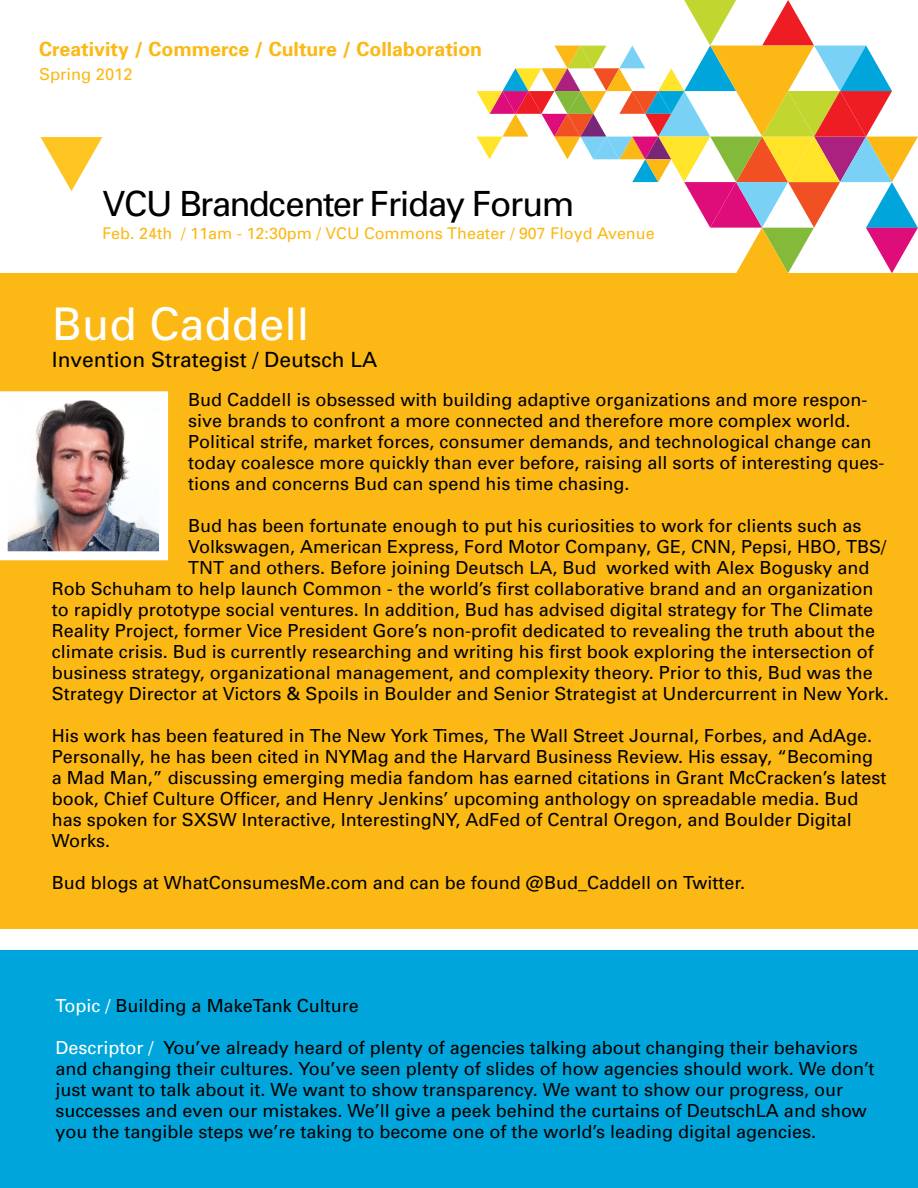
<style>
.page{position:relative;width:918px;height:1188px;background:#fff}
.page>*{position:absolute;margin:0;border:0;box-sizing:border-box;transform-origin:0 0}
.t1{font:45px "Univers";color:#fff}
.t2{font:34.8px "Univers";letter-spacing:-.04em;color:#000}
.t3{font:21px "Univers";color:#000}
.t4{font:700 19.5px "Univers";color:#fcb814}
.t5{font:18px/21px "Univers";color:#000}
.t6{font:16.5px "Univers";color:#fcb814}
.t7{font:16.2px "Univers";color:#fcb814}
.s1{color:#fff}
</style>
<div class="page">
<svg style="left:477px;top:0;width:441px;height:273px"></svg>
<svg style="left:41px;top:137px;width:61px;height:54px"></svg>
<div style="left:0;top:273px;width:918px;height:656px;background:#fcb814"></div>
<div style="left:0;top:950px;width:918px;height:238px;background:#00a6db"></div>
<img style="left:0;top:391px;width:168px;height:169px">
<p class="t4" style="left:39px;top:37px;width:445px">Creativity / Commerce / Culture / Collaboration</p>
<p class="t6" style="left:39px;top:64px;width:95px">Spring 2012</p>
<p class="t2" style="left:102px;top:182px;width:474px">VCU Brandcenter Friday Forum</p>
<p class="t7" style="left:102px;top:223px;width:554px">Feb. 24th / 11am - 12:30pm / VCU Commons Theater / 907 Floyd Avenue</p>
<p class="t1" style="left:52px;top:296px;width:259px">Bud Caddell</p>
<p class="t3" style="left:52px;top:347px;width:327px">Invention Strategist / Deutsch LA</p>
<p class="t5" style="left:188px;top:389px;width:698px">Bud Caddell is obsessed with building adaptive organizations and more respon&shy;sive brands to confront a more connected and therefore more complex world.<br>Political strife, market forces, consumer demands, and technological change can today coalesce more quickly than ever before, raising all sorts of interesting ques&shy;tions and concerns Bud can spend his time chasing.</p>
<p class="t5" style="left:188px;top:515px;width:675px">Bud has been fortunate enough to put his curiosities to work for clients such as</p>
<p class="t5" style="left:188px;top:536px;width:699px">Volkswagen, American Express, Ford Motor Company, GE, CNN, Pepsi, HBO, TBS/</p>
<p class="t5" style="left:188px;top:557px;width:683px">TNT and others. Before joining Deutsch LA, Bud worked with Alex Bogusky and</p>
<p class="t5" style="left:52px;top:578px;width:823px">Rob Schuham to help launch Common - the world’s first collaborative brand and an organization</p>
<p class="t5" style="left:52px;top:599px;width:823px">to rapidly prototype social ventures. In addition, Bud has advised digital strategy for The Climate</p>
<p class="t5" style="left:52px;top:620px;width:825px">Reality Project, former Vice President Gore’s non-profit dedicated to revealing the truth about the</p>
<p class="t5" style="left:52px;top:641px;width:824px">climate crisis. Bud is currently researching and writing his first book exploring the intersection of</p>
<p class="t5" style="left:52px;top:662px;width:823px">business strategy, organizational management, and complexity theory. Prior to this, Bud was the</p>
<p class="t5" style="left:52px;top:683px;width:838px">Strategy Director at Victors &amp; Spoils in Boulder and Senior Strategist at Undercurrent in New York.</p>
<p class="t5" style="left:52px;top:725px;width:836px">His work has been featured in The New York Times, The Wall Street Journal, Forbes, and AdAge.<br>Personally, he has been cited in NYMag and the Harvard Business Review. His essay, “Becoming a Mad Man,” discussing emerging media fandom has earned citations in Grant McCracken’s latest book, Chief Culture Officer, and Henry Jenkins’ upcoming anthology on spreadable media. Bud has spoken for SXSW Interactive, InterestingNY, AdFed of Central Oregon, and Boulder Digital Works.</p>
<p class="t5" style="left:52px;top:872px;width:695px">Bud blogs at WhatConsumesMe.com and can be found @Bud_Caddell on Twitter.</p>
<p class="t5" style="left:56px;top:995px;width:305px"><span class="s1">Topic /</span> Building a MakeTank Culture</p>
<p class="t5" style="left:56px;top:1037px;width:820px"><span class="s1">Descriptor /</span> You’ve already heard of plenty of agencies talking about changing their behaviors and changing their cultures. You’ve seen plenty of slides of how agencies should work. We don’t just want to talk about it. We want to show transparency. We want to show our progress, our successes and even our mistakes. We’ll give a peek behind the curtains of DeutschLA and show you the tangible steps we’re taking to become one of the world’s leading digital agencies.</p>
</div>
